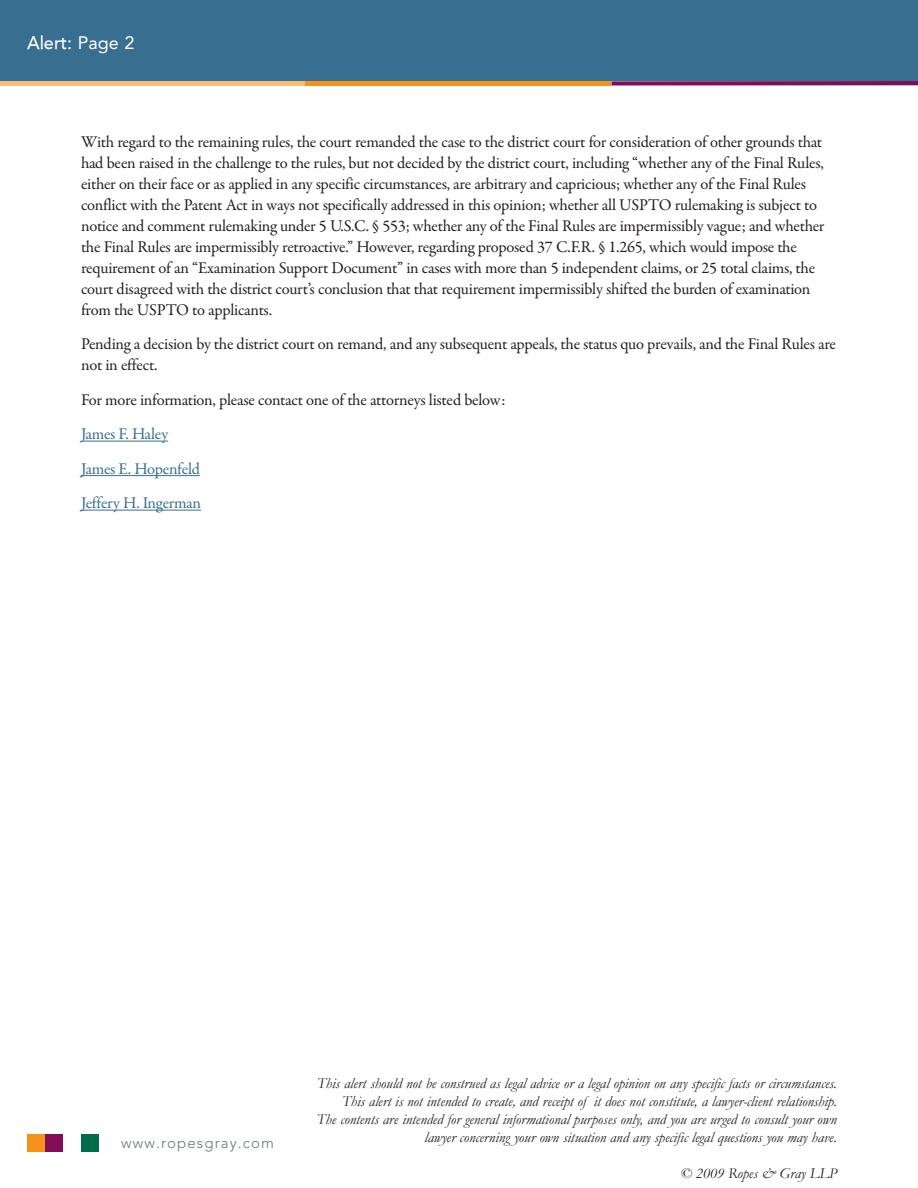
<style>
.page{position:relative;width:918px;height:1188px;background:#fff}
.page>*{position:absolute;margin:0;border:0;box-sizing:border-box;transform-origin:0 0}
.Practice_Group_Name{font:500 18px "Avenir";color:#fff}
.Body{font:16.5px/21px "Garamond Premr Pro";letter-spacing:-.015em;color:#231f20}
.Body-2{font:16.5px "Garamond Premr Pro";letter-spacing:-.02em;color:#386e8f}
.t1{font:italic 15px/18px "Garamond";color:#231f20;text-align:right}
.t2{font:300 15px "Avenir";letter-spacing:.075em;color:#6a747b}
.s1{font-weight:400}
</style>
<div class="page">
<hr style="left:81px;top:441px;width:87px;height:1px;background:#386e8f">
<hr style="left:81px;top:475px;width:119px;height:1px;background:#386e8f">
<hr style="left:81px;top:510px;width:120px;height:1px;background:#386e8f">
<div style="left:27px;top:1134px;width:18px;height:18px;background:#f6911e"></div>
<div style="left:45px;top:1134px;width:18px;height:18px;background:#810e54"></div>
<div style="left:81px;top:1134px;width:18px;height:18px;background:#006c4a"></div>
<div style="left:0;top:0;width:918px;height:81px;background:#386e8f"></div>
<hr style="left:0;top:81px;width:306px;height:4px;background:#fcba74">
<hr style="left:306px;top:81px;width:305px;height:4px;background:#f6911e">
<div style="left:611px;top:81px;width:307px;height:5px;background:#810e54"></div>
<p class="Practice_Group_Name" style="left:27px;top:32px;width:109px">Alert: <span class="s1">Page 2</span></p>
<p class="Body" style="left:81px;top:132px;width:745px">With regard to the remaining rules, the court remanded the case to the district court for consideration of other grounds that had been raised in the challenge to the rules, but not decided by the district court, including “whether any of the Final Rules, either on their face or as applied in any specific circumstances, are arbitrary and capricious; whether any of the Final Rules conflict with the Patent Act in ways not specifically addressed in this opinion; whether all USPTO rulemaking is subject to notice and comment rulemaking under 5 U.S.C. § 553; whether any of the Final Rules are impermissibly vague; and whether the Final Rules are impermissibly retroactive.” However, regarding proposed 37 C.F.R. § 1.265, which would impose the requirement of an “Examination Support Document” in cases with more than 5 independent claims, or 25 total claims, the court disagreed with the district court’s conclusion that that requirement impermissibly shifted the burden of examination from the USPTO to applicants.</p>
<p class="Body" style="left:81px;top:334px;width:757px">Pending a decision by the district court on remand, and any subsequent appeals, the status quo prevails, and the Final Rules are not in effect.</p>
<p class="Body" style="left:81px;top:390px;width:426px">For more information, please contact one of the attorneys listed below:</p>
<p class="Body-2" style="left:81px;top:424px;width:89px">James F. Haley</p>
<p class="Body-2" style="left:81px;top:459px;width:121px">James E. Hopenfeld</p>
<p class="Body-2" style="left:81px;top:493px;width:122px">Jeffery H. Ingerman</p>
<p class="t2" style="left:121px;top:1134px;width:155px">www.ropesgray.com</p>
<p class="t1" style="left:317px;top:1074px;width:522px">This alert should not be construed as legal advice or a legal opinion on any specific facts or circumstances.<br>This alert is not intended to create, and receipt of it does not constitute, a lawyer-client relationship.<br>The contents are intended for general informational purposes only, and you are urged to consult your own lawyer concerning your own situation and any specific legal questions you may have.</p>
<p class="t1" style="left:680px;top:1164px;width:158px">© 2009 Ropes &amp; Gray LLP</p>
</div>
